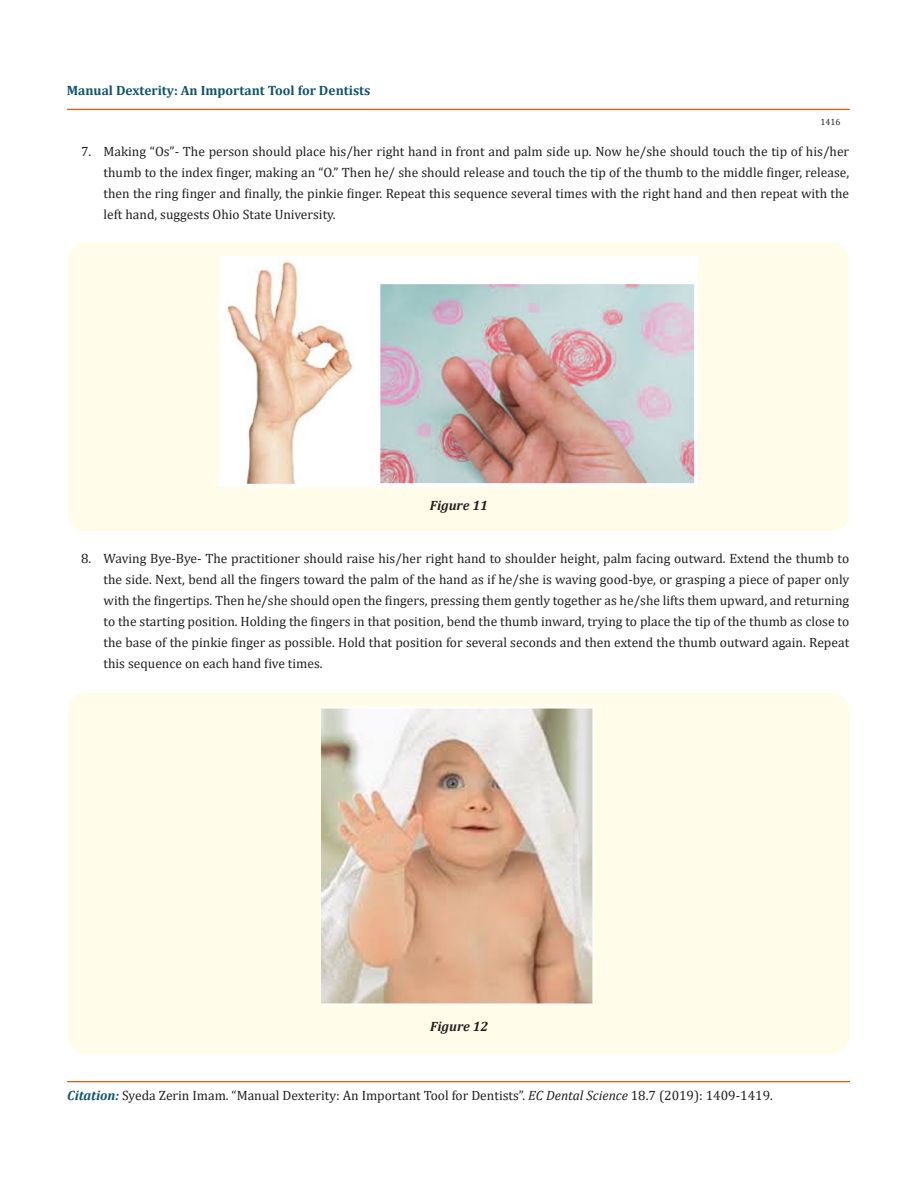
<style>
.page{position:relative;width:917px;height:1188px;background:#fff}
.page>*{position:absolute;margin:0;border:0;box-sizing:border-box;transform-origin:0 0}
.t1{font:13.5px/21px "Cambria";color:#231f20;text-align:justify}
.t2{font:700 13.5px "Cambria";color:#0e546a}
.t3{font:italic 700 13.5px "Cambria";color:#231f20}
.t4{font:9px "Cambria";color:#231f20}
.s1{font-weight:700;font-style:italic;color:#0e546a}
.s2{font-style:italic}
</style>
<div class="page">
<div style="left:67px;top:109px;width:782px;height:1px;border:1px solid #e05d1a"></div>
<hr style="left:68px;top:1082px;width:781px;height:1px;background:#e05d1a">
<div style="left:67px;top:1081px;width:782px;height:1px;border:1px solid #e05d1a"></div>
<div style="left:68px;top:242px;width:781px;height:289px;background:#fffde9;border-radius:18px"></div>
<img style="left:220px;top:256px;width:477px;height:230px">
<div style="left:68px;top:693px;width:781px;height:361px;background:#fffde9;border-radius:18px"></div>
<img style="left:322px;top:707px;width:271px;height:297px">
<p class="t2" style="left:67px;top:81px;width:305px">Manual Dexterity: An Important Tool for Dentists</p>
<p class="t4" style="left:820px;top:117px;width:21px">1416</p>
<p class="t1" style="left:104px;top:141px;width:747px;text-indent:-22px">7. Making “Os”- The person should place his/her right hand in front and palm side up. Now he/she should touch the tip of his/her thumb to the index finger, making an “O.” Then he/ she should release and touch the tip of the thumb to the middle finger, release, then the ring finger and finally, the pinkie finger. Repeat this sequence several times with the right hand and then repeat with the left hand, suggests Ohio State University.</p>
<p class="t3" style="left:430px;top:496px;width:60px">Figure 11</p>
<p class="t1" style="left:104px;top:548px;width:747px;text-indent:-22px">8. Waving Bye-Bye- The practitioner should raise his/her right hand to shoulder height, palm facing outward. Extend the thumb to the side. Next, bend all the fingers toward the palm of the hand as if he/she is waving good-bye, or grasping a piece of paper only with the fingertips. Then he/she should open the fingers, pressing them gently together as he/she lifts them upward, and returning to the starting position. Holding the fingers in that position, bend the thumb inward, trying to place the tip of the thumb as close to the base of the pinkie finger as possible. Hold that position for several seconds and then extend the thumb outward again. Repeat this sequence on each hand five times.</p>
<p class="t3" style="left:430px;top:1017px;width:60px">Figure 12</p>
<p class="t1" style="left:67px;top:1085px;width:707px"><span class="s1">Citation:</span> Syeda Zerin Imam. “Manual Dexterity: An Important Tool for Dentists”. <span class="s2">EC Dental Science</span> 18.7 (2019): 1409-1419.</p>
</div>
